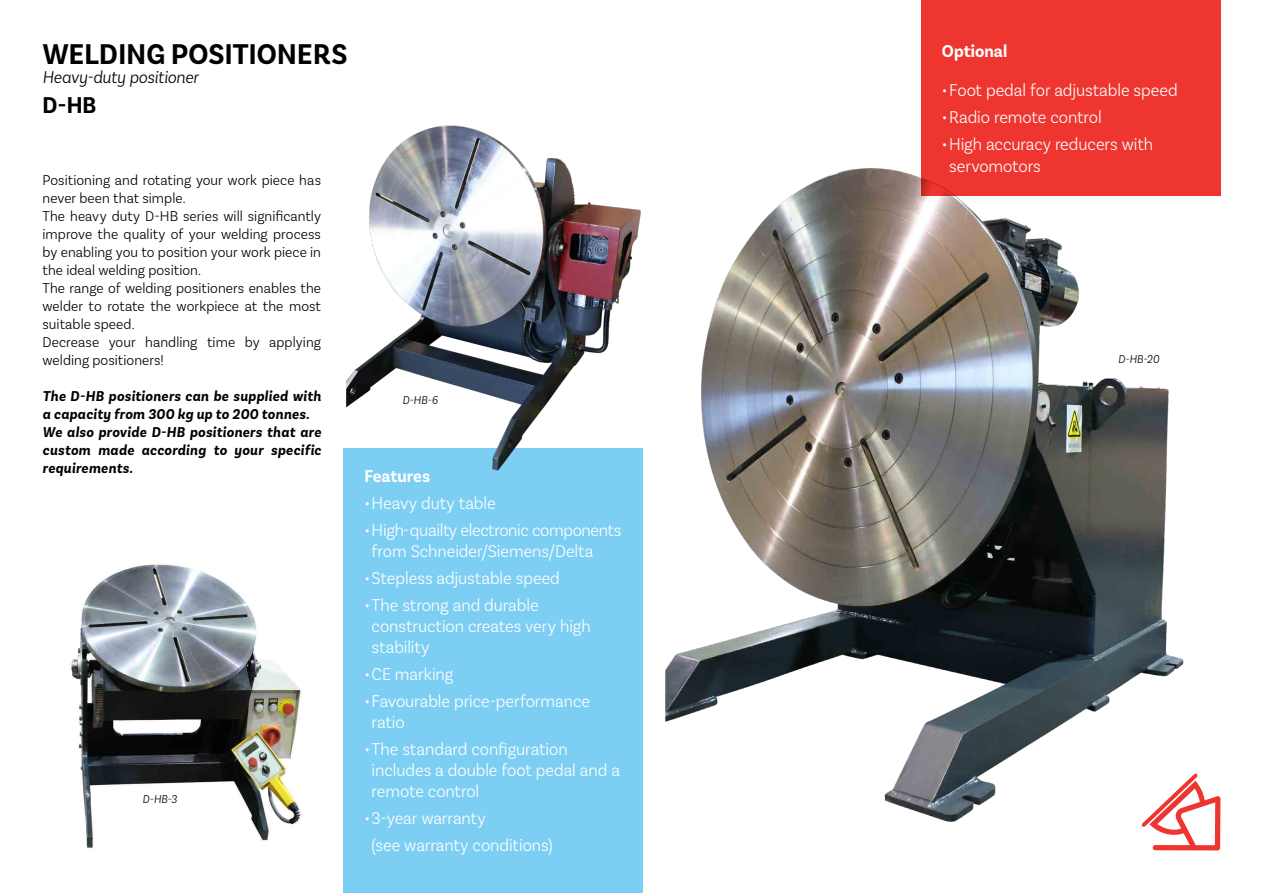
<style>
.page{position:relative;width:1263px;height:893px;background:#fff}
.page>*{position:absolute;margin:0;border:0;box-sizing:border-box;transform-origin:0 0}
.t1{font:700 30px "Basic Sans Narrow";letter-spacing:.01em;color:#000}
.t2{font:700 24px "Basic Sans Narrow";color:#000}
.Aufzählung{font:300 18px "Basic Sans Narrow";letter-spacing:-.005em;color:#fff}
.t3{font:italic 300 18px "Basic Sans Narrow";letter-spacing:-.005em;color:#000}
.t4{font:700 18px "Basic Sans Narrow";color:#fff}
.Fließtext{font:300 15px/18px "Basic Sans Narrow";letter-spacing:.005em;color:#000}
.Fließtext-2{font:italic 700 15px/18px "Basic Sans Narrow";letter-spacing:.025em;color:#000}
.t5{font:italic 300 12px "Basic Sans Narrow";letter-spacing:.01em;color:#000}
</style>
<div class="page">
<div style="left:343px;top:448px;width:300px;height:445px;background:#7dcef3"></div>
<img style="left:70px;top:564px;width:232px;height:286px">
<img style="left:346px;top:125px;width:285px;height:346px">
<img style="left:631px;top:143px;width:590px;height:708px">
<div style="left:921px;top:0;width:299px;height:196px;background:#ee352f"></div>
<p class="t1" style="left:43px;top:38px;width:306px">WELDING POSITIONERS</p>
<p class="t3" style="left:43px;top:68px;width:158px">Heavy-duty positioner</p>
<p class="t2" style="left:43px;top:92px;width:55px">D-HB</p>
<p class="Fließtext" style="left:43px;top:171px;width:280px">Positioning and rotating your work piece has never been that simple.</p>
<p class="Fließtext" style="left:43px;top:207px;width:280px;text-align:justify">The heavy duty D-HB series will significantly improve the quality of your welding process by enabling you to position your work piece in the ideal welding position.</p>
<p class="Fließtext" style="left:43px;top:279px;width:280px;text-align:justify">The range of welding positioners enables the welder to rotate the workpiece at the most suitable speed.</p>
<p class="Fließtext" style="left:43px;top:333px;width:280px">Decrease your handling time by applying welding positioners!</p>
<p class="Fließtext-2" style="left:43px;top:388px;width:280px">The D-HB positioners can be supplied with a capacity from 300 kg up to 200 tonnes.</p>
<p class="Fließtext-2" style="left:43px;top:424px;width:280px;text-align:justify">We also provide D-HB positioners that are custom made according to your specific requirements.</p>
<p class="t5" style="left:142px;top:792px;width:36px">D-HB-3</p>
<p class="t5" style="left:402px;top:393px;width:37px">D-HB-6</p>
<p class="t4" style="left:364px;top:466px;width:67px">Features</p>
<p class="Aufzählung" style="left:364px;top:493px;width:133px">•Heavy duty table</p>
<p class="Aufzählung" style="left:364px;top:520px;width:259px">•High-quailty electronic components</p>
<p class="Aufzählung" style="left:372px;top:541px;width:223px">from Schneider/Siemens/Delta</p>
<p class="Aufzählung" style="left:364px;top:568px;width:197px">•Stepless adjustable speed</p>
<p class="Aufzählung" style="left:364px;top:595px;width:176px">•The strong and durable</p>
<p class="Aufzählung" style="left:372px;top:616px;width:221px">construction creates very high</p>
<p class="Aufzählung" style="left:372px;top:637px;width:60px">stability</p>
<p class="Aufzählung" style="left:364px;top:664px;width:91px">•CE marking</p>
<p class="Aufzählung" style="left:364px;top:691px;width:227px">•Favourable price-performance</p>
<p class="Aufzählung" style="left:372px;top:712px;width:35px">ratio</p>
<p class="Aufzählung" style="left:364px;top:739px;width:205px">•The standard configuration</p>
<p class="Aufzählung" style="left:372px;top:760px;width:250px">includes a double foot pedal and a</p>
<p class="Aufzählung" style="left:372px;top:781px;width:109px">remote control</p>
<p class="Aufzählung" style="left:364px;top:808px;width:123px">•3-year warranty</p>
<p class="Aufzählung" style="left:372px;top:835px;width:183px">(see warranty conditions)</p>
<p class="t4" style="left:942px;top:41px;width:67px">Optional</p>
<p class="Aufzählung" style="left:942px;top:81px;width:237px">•Foot pedal for adjustable speed</p>
<p class="Aufzählung" style="left:942px;top:108px;width:161px">•Radio remote control</p>
<p class="Aufzählung" style="left:942px;top:135px;width:213px">•High accuracy reducers with</p>
<p class="Aufzählung" style="left:949px;top:156px;width:93px">servomotors</p>
<p class="t5" style="left:1118px;top:353px;width:43px">D-HB-20</p>
</div>
